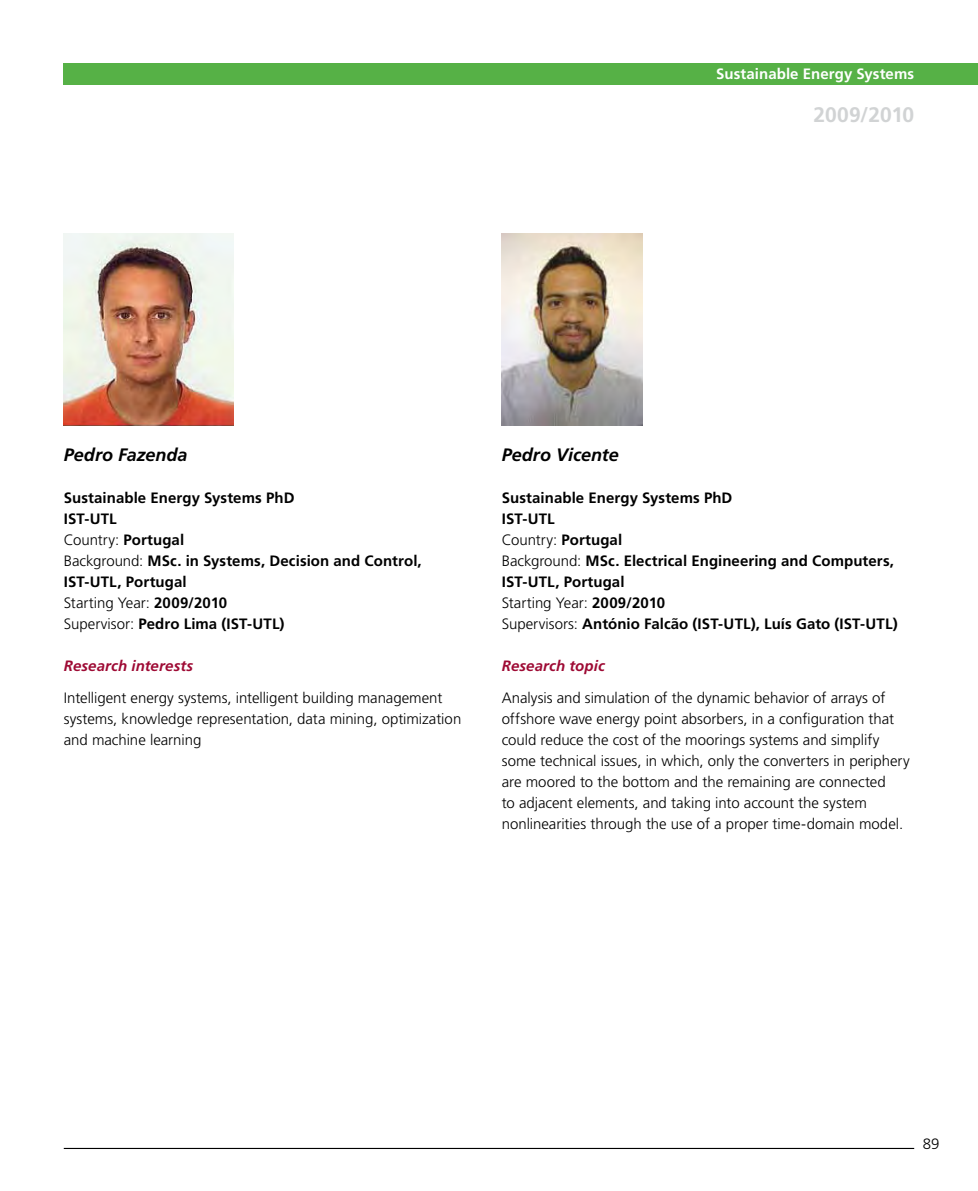
<style>
.page{position:relative;width:978px;height:1191px;background:#fff}
.page>*{position:absolute;margin:0;border:0;box-sizing:border-box;transform-origin:0 0}
.t1{font:700 21px "Frutiger LT Std";color:#d1d3d4}
.t2{font:italic 700 18px "Frutiger LT Std";color:#000}
.t3{font:300 15px/21px "Frutiger LT Std";color:#000}
.t4{font:700 15px/21px "Frutiger LT Std";letter-spacing:.005em;color:#000}
.t5{font:italic 700 15px "Frutiger LT Std";letter-spacing:.01em;color:#9e0a34}
.t6{font:700 15px "Frutiger LT Std";letter-spacing:.005em;color:#fff}
.s1{font-weight:300}
</style>
<div class="page">
<div style="left:64px;top:64px;width:914px;height:21px;background:#56b146"></div>
<hr style="left:64px;top:1147px;width:850px;height:2px;background:#000">
<img style="left:502px;top:234px;width:140px;height:191px">
<img style="left:64px;top:234px;width:170px;height:191px">
<p class="t6" style="left:716px;top:65px;width:200px">Sustainable Energy Systems</p>
<h1 class="t1" style="left:813px;top:102px;width:102px">2009/2010</h1>
<p class="t2" style="left:64px;top:444px;width:125px">Pedro Fazenda</p>
<p class="t4" style="left:64px;top:488px;width:360px">Sustainable Energy Systems PhD<br>IST‑UTL<br><span class="s1">Country:</span> Portugal<br><span class="s1">Background:</span> MSc. in Systems, Decision and Control,<br>IST‑UTL, Portugal<br><span class="s1">Starting Year:</span> 2009/2010<br><span class="s1">Supervisor:</span> Pedro Lima (IST‑UTL)</p>
<p class="t5" style="left:64px;top:657px;width:131px">Research interests</p>
<p class="t3" style="left:64px;top:687px;width:399px">Intelligent energy systems, intelligent building management systems, knowledge representation, data mining, optimization and machine learning</p>
<p class="t2" style="left:502px;top:444px;width:119px">Pedro Vicente</p>
<p class="t4" style="left:502px;top:488px;width:397px">Sustainable Energy Systems PhD<br>IST‑UTL<br><span class="s1">Country:</span> Portugal<br><span class="s1">Background:</span> MSc. Electrical Engineering and Computers,<br>IST‑UTL, Portugal<br><span class="s1">Starting Year:</span> 2009/2010<br><span class="s1">Supervisors:</span> António Falcão (IST‑UTL), Luís Gato (IST‑UTL)</p>
<p class="t5" style="left:502px;top:657px;width:104px">Research topic</p>
<p class="t3" style="left:502px;top:687px;width:409px">Analysis and simulation of the dynamic behavior of arrays of offshore wave energy point absorbers, in a configuration that could reduce the cost of the moorings systems and simplify some technical issues, in which, only the converters in periphery are moored to the bottom and the remaining are connected<br>to adjacent elements, and taking into account the system nonlinearities through the use of a proper time‑domain model.</p>
<p class="t3" style="left:923px;top:1133px;width:18px">89</p>
</div>
